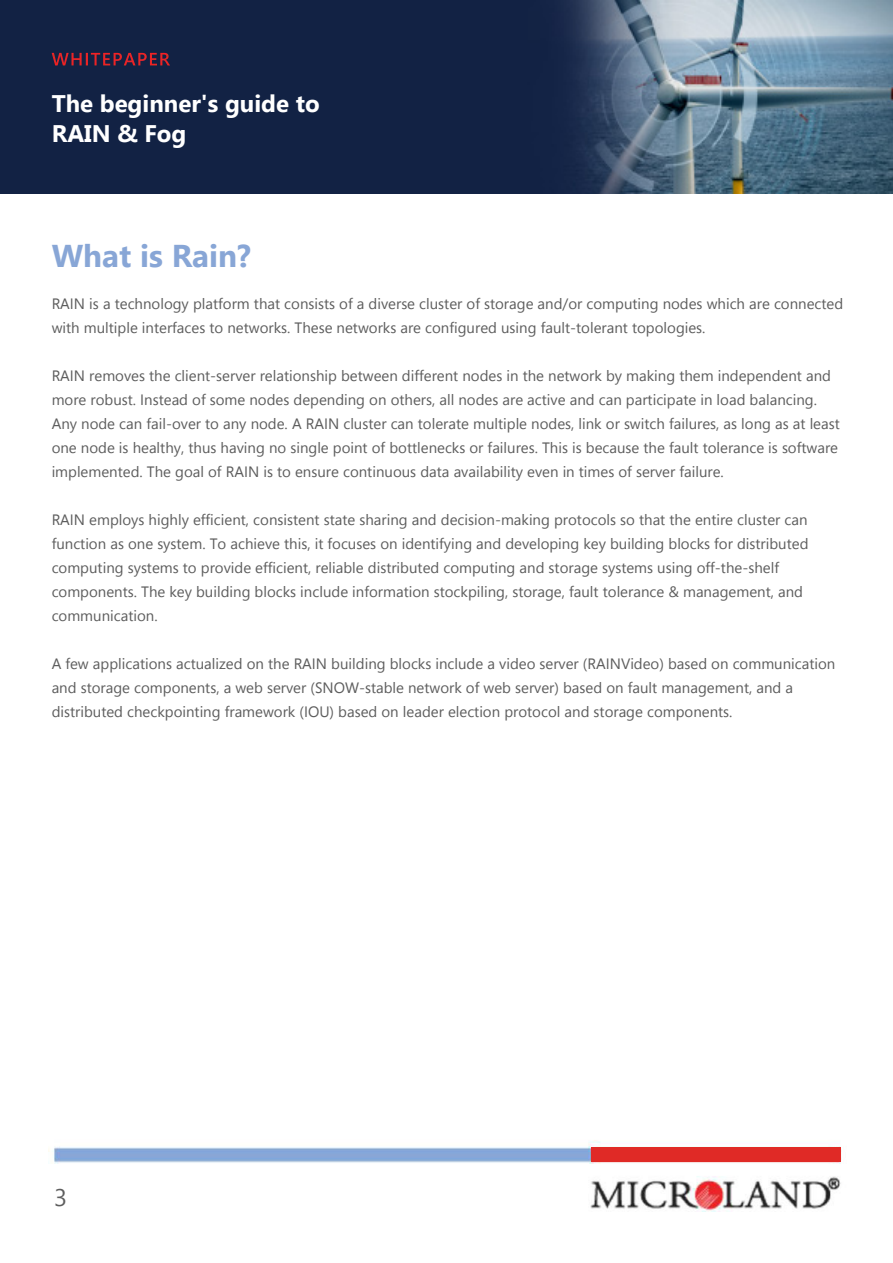
<style>
.page{position:relative;width:893px;height:1263px;background:#fff}
.page>*{position:absolute;margin:0;border:0;box-sizing:border-box;transform-origin:0 0}
.t1{font:700 31.5px "Segoe UI";color:#88a6d6}
.t2{font:700 24px/30px "Segoe UI";color:#fff}
.t3{font:24px "Segoe UI";color:#5d5d5d}
.t4{font:15px/24px "Segoe UI";color:#5d5d5d}
</style>
<div class="page">
<img style="left:0;top:193px;width:893px;height:1019px">
<img style="left:0;top:0;width:893px;height:193px">
<div style="left:591px;top:1148px;width:250px;height:14px;background:#e02a26"></div>
<img style="left:52px;top:53px;width:118px;height:12px">
<h2 class="t2" style="left:52px;top:87px;width:270px">The beginner's guide to<br>RAIN &amp; Fog</h2>
<h1 class="t1" style="left:52px;top:234px;width:201px">What is Rain?</h1>
<p class="t4" style="left:52px;top:292px;width:793px">RAIN is a technology platform that consists of a diverse cluster of storage and/or computing nodes which are connected with multiple interfaces to networks. These networks are configured using fault-tolerant topologies.</p>
<p class="t4" style="left:52px;top:364px;width:790px">RAIN removes the client-server relationship between different nodes in the network by making them independent and more robust. Instead of some nodes depending on others, all nodes are active and can participate in load balancing.<br>Any node can fail-over to any node. A RAIN cluster can tolerate multiple nodes, link or switch failures, as long as at least one node is healthy, thus having no single point of bottlenecks or failures. This is because the fault tolerance is software implemented. The goal of RAIN is to ensure continuous data availability even in times of server failure.</p>
<p class="t4" style="left:52px;top:508px;width:758px">RAIN employs highly efficient, consistent state sharing and decision-making protocols so that the entire cluster can function as one system. To achieve this, it focuses on identifying and developing key building blocks for distributed computing systems to provide efficient, reliable distributed computing and storage systems using off-the-shelf components. The key building blocks include information stockpiling, storage, fault tolerance &amp; management, and communication.</p>
<p class="t4" style="left:52px;top:652px;width:785px">A few applications actualized on the RAIN building blocks include a video server (RAINVideo) based on communication and storage components, a web server (SNOW-stable network of web server) based on fault management, and a distributed checkpointing framework (IOU) based on leader election protocol and storage components.</p>
<h2 class="t3" style="left:54px;top:1181px;width:14px">3</h2>
</div>
